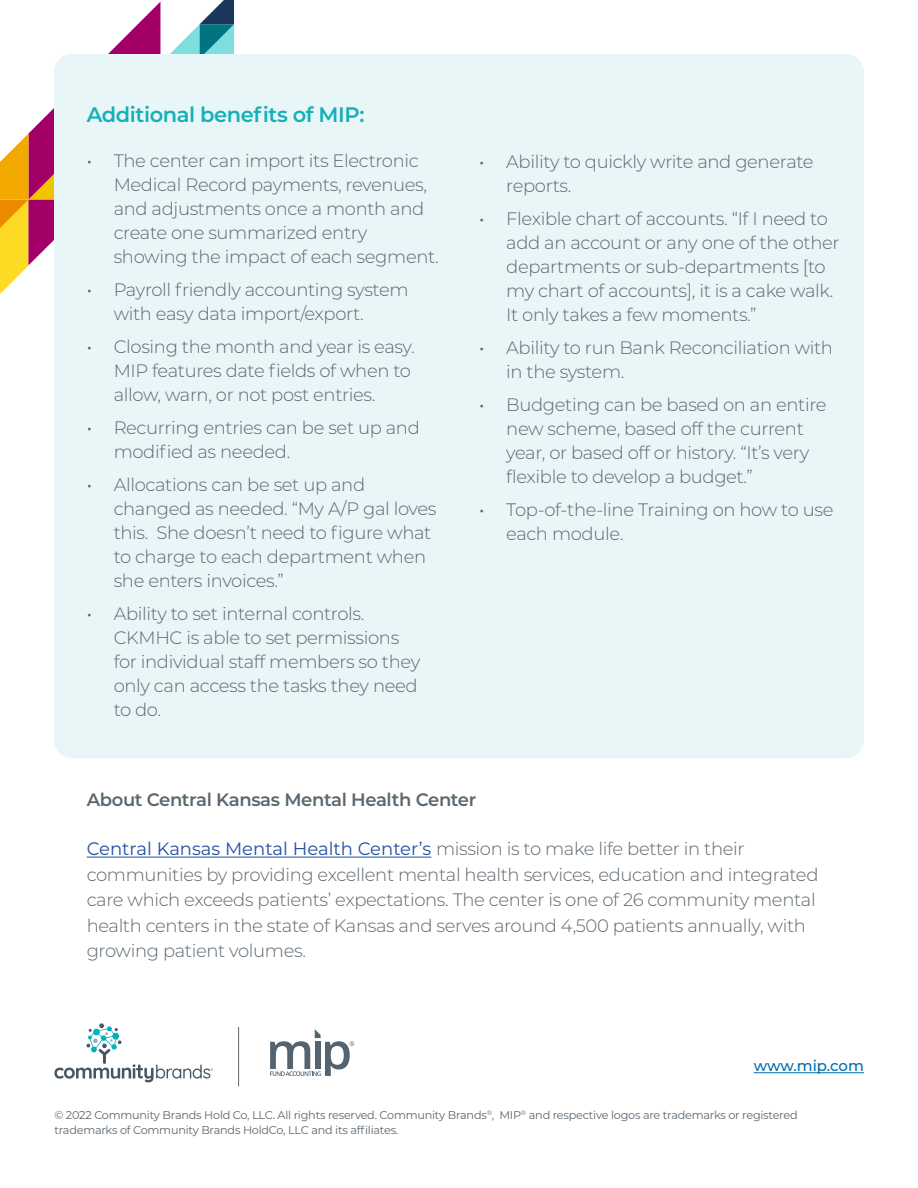
<style>
.page{position:relative;width:918px;height:1188px;background:#fff}
.page>*{position:absolute;margin:0;border:0;box-sizing:border-box;transform-origin:0 0}
.t1{font:600 21px "Montserrat";letter-spacing:-.02em;color:#14b0b9}
.t2{font:300 18px/24px "Montserrat";letter-spacing:-.02em;color:#5a6771}
.t3{font:300 18px/25.5px "Montserrat";letter-spacing:-.02em;color:#5b6770}
.t4{font:600 18px "Montserrat";letter-spacing:-.02em;color:#5b6770}
.t5{font:500 15px "Montserrat";letter-spacing:-.005em;color:#006eac}
.t6{font:11.25px/15px "Montserrat";letter-spacing:-.02em;color:#5a6670}
.s1{font-weight:400}
.s2{font-weight:400;color:#2450a3}
</style>
<div class="page">
<svg style="left:0;top:0;width:234px;height:294px"></svg>
<div style="left:54px;top:54px;width:810px;height:704px;background:#e9f6f7;border-radius:18px"></div>
<svg style="left:54px;top:1024px;width:159px;height:58px"></svg>
<svg style="left:270px;top:1029px;width:84px;height:47px"></svg>
<hr style="left:238px;top:1027px;width:1px;height:59px;background:#5b6770">
<hr style="left:754px;top:1072px;width:110px;height:1px;background:#006eac">
<hr style="left:87px;top:857px;width:344px;height:1px;background:#2450a3">
<p class="t1" style="left:87px;top:100px;width:279px">Additional benefits of MIP:</p>
<p class="t2" style="left:114px;top:148px;width:327px;text-indent:-27px"><span class="s1">•</span> The center can import its Electronic Medical Record payments, revenues, and adjustments once a month and create one summarized entry showing the impact of each segment.</p>
<p class="t2" style="left:114px;top:277px;width:296px;text-indent:-27px"><span class="s1">•</span> Payroll friendly accounting system with easy data import/export.</p>
<p class="t2" style="left:114px;top:334px;width:302px;text-indent:-27px"><span class="s1">•</span> Closing the month and year is easy.<br>MIP features date fields of when to allow, warn, or not post entries.</p>
<p class="t2" style="left:114px;top:415px;width:308px;text-indent:-27px"><span class="s1">•</span> Recurring entries can be set up and modified as needed.</p>
<p class="t2" style="left:114px;top:472px;width:324px;text-indent:-27px"><span class="s1">•</span> Allocations can be set up and changed as needed. “My A/P gal loves this. She doesn’t need to figure what to charge to each department when she enters invoices.”</p>
<p class="t2" style="left:114px;top:601px;width:308px;text-indent:-27px"><span class="s1">•</span> Ability to set internal controls.<br>CKMHC is able to set permissions for individual staff members so they only can access the tasks they need to do.</p>
<p class="t2" style="left:506px;top:149px;width:309px;text-indent:-27px"><span class="s1">•</span> Ability to quickly write and generate reports.</p>
<p class="t2" style="left:506px;top:206px;width:335px;text-indent:-27px"><span class="s1">•</span> Flexible chart of accounts. “If I need to add an account or any one of the other departments or sub-departments [to my chart of accounts], it is a cake walk.<br>It only takes a few moments.”</p>
<p class="t2" style="left:506px;top:335px;width:328px;text-indent:-27px"><span class="s1">•</span> Ability to run Bank Reconciliation with in the system.</p>
<p class="t2" style="left:506px;top:392px;width:322px;text-indent:-27px"><span class="s1">•</span> Budgeting can be based on an entire new scheme, based off the current year, or based off or history. “It’s very flexible to develop a budget.”</p>
<p class="t2" style="left:506px;top:497px;width:329px;text-indent:-27px"><span class="s1">•</span> Top-of-the-line Training on how to use each module.</p>
<p class="t4" style="left:87px;top:787px;width:391px">About Central Kansas Mental Health Center</p>
<p class="t3" style="left:87px;top:836px;width:733px"><span class="s2">Central Kansas Mental Health Center’s</span> mission is to make life better in their communities by providing excellent mental health services, education and integrated care which exceeds patients’ expectations. The center is one of 26 community mental health centers in the state of Kansas and serves around 4,500 patients annually, with growing patient volumes.</p>
<p class="t5" style="left:754px;top:1055px;width:112px">www.mip.com</p>
<p class="t6" style="left:54px;top:1107px;width:745px">© 2022 Community Brands Hold Co, LLC. All rights reserved. Community Brands<sup>®</sup>, MIP<sup>®</sup> and respective logos are trademarks or registered trademarks of Community Brands HoldCo, LLC and its affiliates.</p>
</div>
